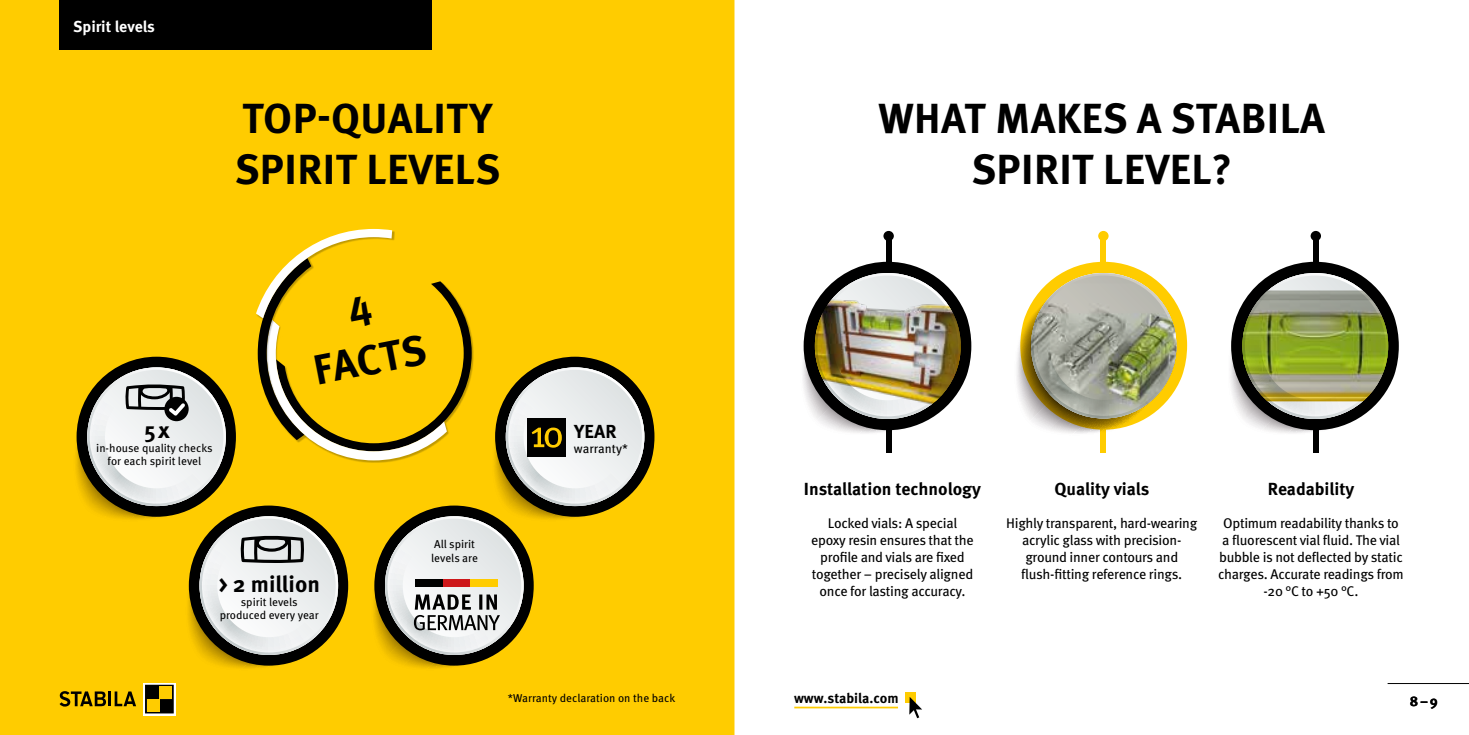
<style>
.page{position:relative;width:1469px;height:735px;background:#fff}
.page>*{position:absolute;margin:0;border:0;box-sizing:border-box;transform-origin:0 0}
.t1{font:700 42px/50.4px "Meta Pro";letter-spacing:.01em;color:#000;text-align:center}
.t2{font:700 22.75px "Meta Pro";color:#000}
.t3{font:700 18.72px "Meta Pro";color:#000}
.t4{font:700 17.5px "Meta Pro";color:#000}
.t5{font:700 15.75px "Meta Pro";color:#fff}
.t6{font:14px/16.8px "Meta Pro";letter-spacing:-.02em;color:#000;text-align:center}
.t7{font:700 14px "Meta Pro";letter-spacing:-.005em;color:#000}
.t8{font:12.6px "Meta Pro";color:#000}
.t9{font:11.38px/13.7px "Meta Pro";color:#000;text-align:center}
</style>
<div class="page">
<hr style="left:1387px;top:682px;width:81px;height:1px;background:#000">
<div style="left:905px;top:691px;width:10px;height:11px;background:#fc0"></div>
<svg style="left:909px;top:696px;width:13px;height:21px"></svg>
<hr style="left:794px;top:706px;width:104px;height:2px;background:#fc0">
<div style="left:0;top:0;width:734px;height:734px;background:#fc0"></div>
<div style="left:886px;top:237px;width:5px;height:215px;background:#000"></div>
<div style="left:883px;top:231px;width:10px;height:10px;background:#000;border-radius:50%"></div>
<div style="left:1100px;top:237px;width:6px;height:215px;background:#fc0"></div>
<div style="left:1098px;top:231px;width:10px;height:10px;background:#fc0;border-radius:50%"></div>
<div style="left:1313px;top:237px;width:5px;height:215px;background:#000"></div>
<div style="left:1310px;top:231px;width:10px;height:10px;background:#000;border-radius:50%"></div>
<svg style="left:803px;top:261px;width:168px;height:177px"></svg>
<svg style="left:1017px;top:261px;width:170px;height:173px"></svg>
<svg style="left:1230px;top:261px;width:168px;height:177px"></svg>
<img style="left:813px;top:293px;width:149px;height:117px">
<img style="left:1030px;top:273px;width:146px;height:145px;border-radius:73px">
<img style="left:1241px;top:290px;width:149px;height:111px">
<div style="left:60px;top:0;width:372px;height:50px;background:#000"></div>
<hr style="left:108px;top:691px;width:3px;height:14px;background:#000">
<svg style="left:115px;top:691px;width:21px;height:14px"></svg>
<svg style="left:60px;top:690px;width:46px;height:16px"></svg>
<svg style="left:143px;top:682px;width:33px;height:33px"></svg>
<svg style="left:145px;top:684px;width:29px;height:29px"></svg>
<div style="left:159px;top:686px;width:13px;height:12px;background:#fc0"></div>
<div style="left:147px;top:698px;width:12px;height:13px;background:#fc0"></div>
<svg style="left:70px;top:229px;width:584px;height:443px;background:#ddbc37"></svg>
<p class="t5" style="left:73px;top:14px;width:83px">Spirit levels</p>
<h1 class="t1" style="left:235px;top:91px;width:267px;text-align:left">TOP-QUALITY<br>SPIRIT LEVELS</h1>
<h1 class="t1" style="left:878px;top:91px;width:448px">WHAT MAKES A STABILA<br>SPIRIT LEVEL?</h1>
<h2 class="t2" style="left:144px;top:412px;width:27px">5x</h2>
<p class="t9" style="left:96px;top:440px;width:118px">in-house quality checks for each spirit level</p>
<h1 class="t1" style="left:299px;top:293px;width:116px;rotate:-11deg">4<br>FACTS</h1>
<h3 class="t3" style="left:574px;top:416px;width:44px">YEAR</h3>
<p class="t8" style="left:574px;top:439px;width:56px">warranty*</p>
<h2 class="t2" style="left:218px;top:566px;width:103px">&gt; 2 million</h2>
<p class="t9" style="left:220px;top:593px;width:100px">spirit levels produced every year</p>
<p class="t9" style="left:431px;top:536px;width:48px;text-align:left">All spirit levels are</p>
<p class="t9" style="left:508px;top:690px;width:169px">*Warranty declaration on the back</p>
<p class="t4" style="left:804px;top:475px;width:179px">Installation technology</p>
<p class="t6" style="left:811px;top:514px;width:164px">Locked vials: A special epoxy resin ensures that the profile and vials are fixed together – precisely aligned once for lasting accuracy.</p>
<p class="t4" style="left:1054px;top:475px;width:96px">Quality vials</p>
<p class="t6" style="left:1006px;top:514px;width:193px">Highly transparent, hard-wearing acrylic glass with precision&shy;ground inner contours and flush-fitting reference rings.</p>
<p class="t4" style="left:1267px;top:475px;width:88px">Readability</p>
<p class="t6" style="left:1218px;top:514px;width:187px">Optimum readability thanks to a fluorescent vial fluid. The vial bubble is not deflected by static charges. Accurate readings from -20 °C to +50 °C.</p>
<p class="t7" style="left:794px;top:686px;width:106px">www.stabila.com</p>
<p class="t7" style="left:1409px;top:689px;width:30px">8–9</p>
</div>
